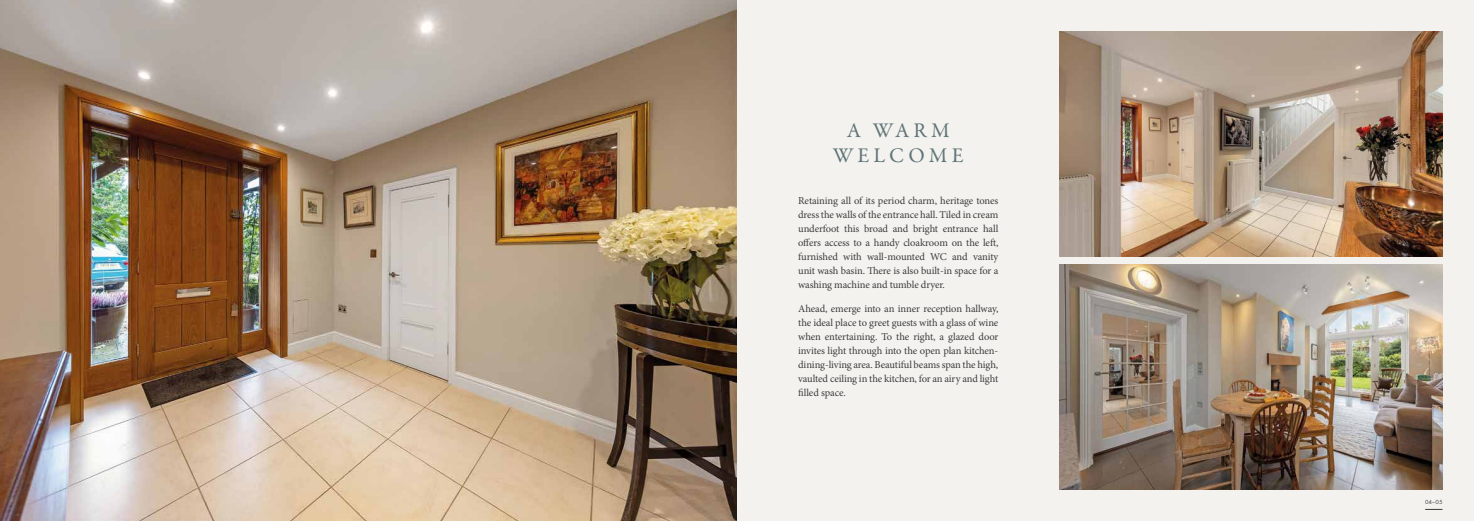
<style>
.page{position:relative;width:1474px;height:521px;background:#fff}
.page>*{position:absolute;margin:0;border:0;box-sizing:border-box;transform-origin:0 0}
.t1{font:21px/25.2px "Garamond Premr Pro";letter-spacing:.195em;color:#5f7577;text-align:center}
.t2{font:10.5px/14px "Minion Pro";letter-spacing:-.01em;color:#3c3c3b;text-align:justify}
.t3{font:6.12px "Futura PT";color:#3c3c3b}
</style>
<div class="page">
<div style="left:737px;top:0;width:736px;height:521px;background:#f3f2ef"></div>
<img style="left:1059px;top:32px;width:383px;height:225px">
<svg style="left:1425px;top:509px;width:17px;height:1px"></svg>
<img style="left:0;top:0;width:737px;height:521px">
<img style="left:1059px;top:264px;width:383px;height:225px">
<h1 class="t1" style="left:833px;top:118px;width:132px">A WARM<br>WELCOME</h1>
<p class="t2" style="left:798px;top:194px;width:202px">Retaining all of its period charm, heritage tones dress the walls of the entrance hall. Tiled in cream underfoot this broad and bright entrance hall offers access to a handy cloakroom on the left, furnished with wall-mounted WC and vanity unit wash basin. There is also built-in space for a washing machine and tumble dryer.</p>
<p class="t2" style="left:798px;top:302px;width:202px">Ahead, emerge into an inner reception hallway, the ideal place to greet guests with a glass of wine when entertaining. To the right, a glazed door invites light through into the open plan kitchen&shy;dining-living area. Beautiful beams span the high, vaulted ceiling in the kitchen, for an airy and light filled space.</p>
<p class="t3" style="left:1424px;top:499px;width:19px">04–05</p>
</div>
